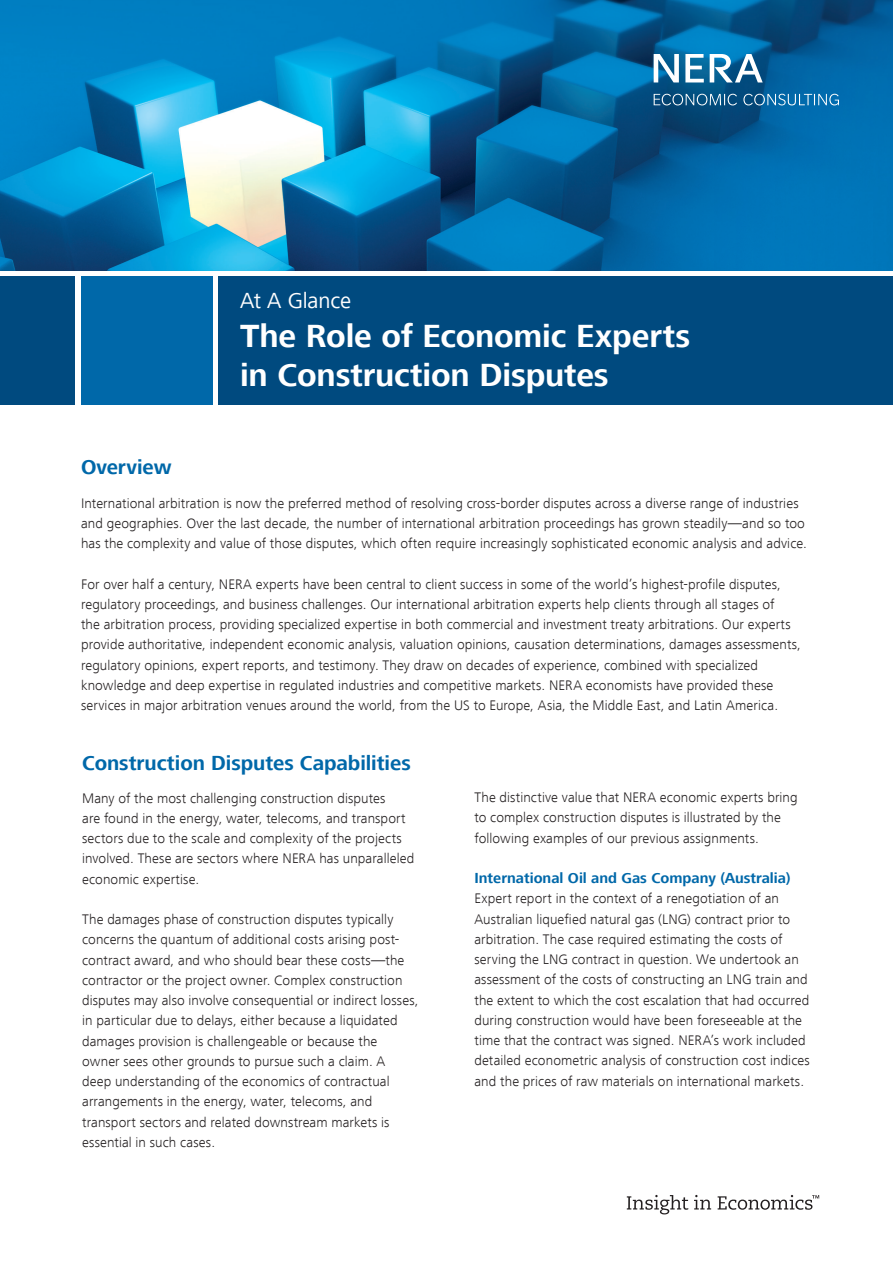
<style>
.page{position:relative;width:893px;height:1263px;background:#fff}
.page>*{position:absolute;margin:0;border:0;box-sizing:border-box;transform-origin:0 0}
.t1{font:700 33px/39px "Frutiger Next LT";letter-spacing:-.005em;color:#fff}
.t2{font:22.5px "Frutiger Next LT";letter-spacing:-.005em;color:#fff}
.t3{font:700 21px "Frutiger Next LT";letter-spacing:-.005em;color:#0068a9}
.t4{font:700 15px "Frutiger Next LT";color:#0068a9}
.t5{font:300 14.25px/20.2px "Frutiger Next LT";letter-spacing:.005em;color:#231f20}
</style>
<div class="page">
<div style="left:219px;top:276px;width:674px;height:129px;background:#004a7f"></div>
<div style="left:0;top:276px;width:75px;height:129px;background:#004a7f"></div>
<div style="left:81px;top:276px;width:131px;height:129px;background:#0068a9"></div>
<img style="left:0;top:0;width:893px;height:270px">
<svg style="left:654px;top:54px;width:25px;height:28px"></svg>
<svg style="left:685px;top:54px;width:19px;height:28px"></svg>
<svg style="left:710px;top:54px;width:53px;height:28px"></svg>
<svg style="left:654px;top:94px;width:83px;height:11px"></svg>
<svg style="left:743px;top:94px;width:96px;height:11px"></svg>
<svg style="left:627px;top:1195px;width:61px;height:19px"></svg>
<svg style="left:694px;top:1195px;width:17px;height:14px"></svg>
<svg style="left:718px;top:1195px;width:101px;height:15px"></svg>
<h2 class="t2" style="left:240px;top:288px;width:113px">At A Glance</h2>
<h1 class="t1" style="left:240px;top:317px;width:451px">The Role of Economic Experts in Construction Disputes</h1>
<h3 class="t3" style="left:81px;top:455px;width:92px">Overview</h3>
<p class="t5" style="left:81px;top:493px;width:727px">International arbitration is now the preferred method of resolving cross-border disputes across a diverse range of industries and geographies. Over the last decade, the number of international arbitration proceedings has grown steadily—and so too has the complexity and value of those disputes, which often require increasingly sophisticated economic analysis and advice.</p>
<p class="t5" style="left:81px;top:574px;width:722px">For over half a century, NERA experts have been central to client success in some of the world’s highest-profile disputes, regulatory proceedings, and business challenges. Our international arbitration experts help clients through all stages of<br>the arbitration process, providing specialized expertise in both commercial and investment treaty arbitrations. Our experts provide authoritative, independent economic analysis, valuation opinions, causation determinations, damages assessments, regulatory opinions, expert reports, and testimony. They draw on decades of experience, combined with specialized knowledge and deep expertise in regulated industries and competitive markets. NERA economists have provided these services in major arbitration venues around the world, from the US to Europe, Asia, the Middle East, and Latin America.</p>
<h3 class="t3" style="left:82px;top:751px;width:330px">Construction Disputes Capabilities</h3>
<p class="t5" style="left:82px;top:788px;width:334px">Many of the most challenging construction disputes<br>are found in the energy, water, telecoms, and transport sectors due to the scale and complexity of the projects involved. These are sectors where NERA has unparalleled economic expertise.</p>
<p class="t5" style="left:82px;top:909px;width:338px">The damages phase of construction disputes typically concerns the quantum of additional costs arising post&shy;contract award, and who should bear these costs—the contractor or the project owner. Complex construction disputes may also involve consequential or indirect losses, in particular due to delays, either because a liquidated damages provision is challengeable or because the<br>owner sees other grounds to pursue such a claim. A<br>deep understanding of the economics of contractual arrangements in the energy, water, telecoms, and transport sectors and related downstream markets is essential in such cases.</p>
<p class="t5" style="left:474px;top:787px;width:325px">The distinctive value that NERA economic experts bring to complex construction disputes is illustrated by the following examples of our previous assignments.</p>
<p class="t4" style="left:474px;top:870px;width:317px">International Oil and Gas Company (Australia)</p>
<p class="t5" style="left:474px;top:888px;width:337px">Expert report in the context of a renegotiation of an Australian liquefied natural gas (LNG) contract prior to arbitration. The case required estimating the costs of serving the LNG contract in question. We undertook an assessment of the costs of constructing an LNG train and the extent to which the cost escalation that had occurred during construction would have been foreseeable at the time that the contract was signed. NERA’s work included detailed econometric analysis of construction cost indices and the prices of raw materials on international markets.</p>
</div>
